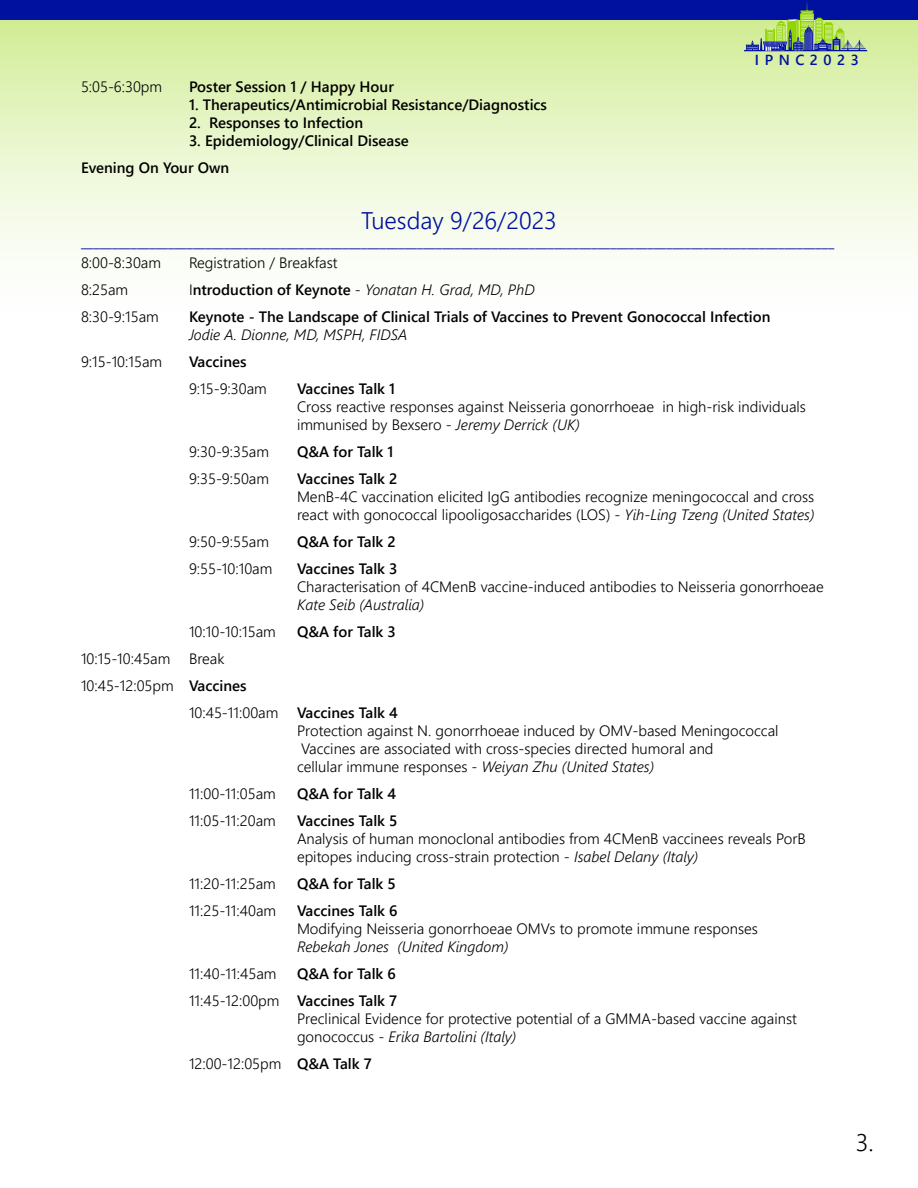
<style>
.page{position:relative;width:918px;height:1188px;background:#fff}
.page>*{position:absolute;margin:0;border:0;box-sizing:border-box;transform-origin:0 0}
.t1{font:300 24px "Segoe UI";color:#00109f}
.t2{font:300 24px "Segoe UI";color:#000}
.t3{font:300 15px/18px "Segoe UI";color:#000}
.t4{font:600 15px/27px "Segoe UI";color:#000}
.t5{font:700 15px "Segoe UI";color:#00109f}
.t6{font:italic 300 15px "Segoe UI";color:#000}
.t7{font:600 14.55px "Segoe UI";letter-spacing:.38em;color:#00109f}
.s1{font-weight:300}
.s2{font-weight:300;font-style:italic}
.s3{font-style:italic}
.s4{font-weight:600}
</style>
<div class="page">
<div style="left:1px;top:0;width:917px;height:318px;background:linear-gradient(to bottom,#d0ec94,#fff)"></div>
<div style="left:0;top:0;width:918px;height:19px;background:#00109f"></div>
<svg style="left:744px;top:1px;width:123px;height:50px"></svg>
<hr style="left:744px;top:51px;width:123px;height:1px;background:#91d400">
<p class="t7" style="left:755px;top:46px;width:105px">IPNC2023</p>
<p class="t3" style="left:81px;top:76px;width:83px">5:05-6:30pm</p>
<p class="t4" style="left:189px;top:72px;width:206px">Poster Session 1 / Happy Hour</p>
<p class="t4" style="left:189px;top:90px;width:360px">1. Therapeutics/Antimicrobial Resistance/Diagnostics</p>
<p class="t4" style="left:189px;top:108px;width:176px">2. Responses to Infection</p>
<p class="t4" style="left:81px;top:126px;width:329px;text-indent:108px">3. Epidemiology/Clinical Disease<br>Evening On Your Own</p>
<h1 class="t1" style="left:361px;top:198px;width:197px">Tuesday 9/26/2023</h1>
<p class="t5" style="left:81px;top:227px;width:755px">_________________________________________________________________________________________________________________________</p>
<p class="t3" style="left:81px;top:252px;width:82px">8:00-8:30am</p>
<p class="t3" style="left:189px;top:252px;width:150px">Registration / Breakfast</p>
<p class="t3" style="left:81px;top:279px;width:49px">8:25am</p>
<p class="t4" style="left:189px;top:275px;width:347px"><span class="s1">I</span>ntroduction of Keynote <span class="s1">-</span> <span class="s2">Yonatan H. Grad, MD, PhD</span></p>
<p class="t3" style="left:81px;top:306px;width:79px">8:30-9:15am</p>
<p class="t4" style="left:189px;top:302px;width:583px">Keynote - The Landscape of Clinical Trials of Vaccines to Prevent Gonococcal Infection</p>
<p class="t6" style="left:189px;top:320px;width:220px">Jodie A. Dionne, MD, MSPH, FIDSA</p>
<p class="t3" style="left:81px;top:351px;width:83px">9:15-10:15am</p>
<p class="t4" style="left:189px;top:347px;width:59px">Vaccines</p>
<p class="t3" style="left:189px;top:378px;width:79px">9:15-9:30am</p>
<p class="t4" style="left:297px;top:374px;width:100px">Vaccines Talk 1</p>
<p class="t3" style="left:297px;top:396px;width:510px">Cross reactive responses against Neisseria gonorrhoeae in high-risk individuals immunised by Bexsero - <span class="s3">Jeremy Derrick (UK)</span></p>
<p class="t3" style="left:189px;top:441px;width:82px">9:30-9:35am</p>
<p class="t4" style="left:297px;top:437px;width:98px">Q&amp;A for Talk 1</p>
<p class="t3" style="left:189px;top:468px;width:82px">9:35-9:50am</p>
<p class="t4" style="left:297px;top:464px;width:102px">Vaccines Talk 2</p>
<p class="t3" style="left:297px;top:486px;width:519px">MenB-4C vaccination elicited IgG antibodies recognize meningococcal and cross react with gonococcal lipooligosaccharides (LOS) - <span class="s3">Yih-Ling Tzeng (United States)</span></p>
<p class="t3" style="left:189px;top:531px;width:82px">9:50-9:55am</p>
<p class="t4" style="left:297px;top:527px;width:100px">Q&amp;A for Talk 2</p>
<p class="t3" style="left:189px;top:558px;width:85px">9:55-10:10am</p>
<p class="t4" style="left:297px;top:554px;width:102px">Vaccines Talk 3</p>
<p class="t3" style="left:297px;top:576px;width:528px">Characterisation of 4CMenB vaccine-induced antibodies to Neisseria gonorrhoeae</p>
<p class="t6" style="left:297px;top:590px;width:129px">Kate Seib (Australia)</p>
<p class="t3" style="left:189px;top:621px;width:88px">10:10-10:15am</p>
<p class="t4" style="left:297px;top:617px;width:100px">Q&amp;A for Talk 3</p>
<p class="t3" style="left:81px;top:648px;width:145px">10:15-10:45am Break</p>
<p class="t3" style="left:81px;top:675px;width:167px">10:45-12:05pm <span class="s4">Vaccines</span></p>
<p class="t3" style="left:189px;top:702px;width:210px">10:45-11:00am <span class="s4">Vaccines Talk 4</span></p>
<p class="t3" style="left:297px;top:720px;width:483px">Protection against N. gonorrhoeae induced by OMV-based Meningococcal<br>Vaccines are associated with cross-species directed humoral and<br>cellular immune responses - <span class="s3">Weiyan Zhu (United States)</span></p>
<p class="t3" style="left:189px;top:783px;width:88px">11:00-11:05am</p>
<p class="t4" style="left:297px;top:779px;width:101px">Q&amp;A for Talk 4</p>
<p class="t3" style="left:189px;top:810px;width:88px">11:05-11:20am</p>
<p class="t4" style="left:297px;top:806px;width:102px">Vaccines Talk 5</p>
<p class="t3" style="left:297px;top:828px;width:510px">Analysis of human monoclonal antibodies from 4CMenB vaccinees reveals PorB epitopes inducing cross-strain protection - <span class="s3">Isabel Delany (Italy)</span></p>
<p class="t3" style="left:189px;top:873px;width:88px">11:20-11:25am</p>
<p class="t4" style="left:297px;top:869px;width:100px">Q&amp;A for Talk 5</p>
<p class="t3" style="left:189px;top:900px;width:89px">11:25-11:40am</p>
<p class="t4" style="left:297px;top:896px;width:102px">Vaccines Talk 6</p>
<p class="t3" style="left:297px;top:918px;width:462px">Modifying Neisseria gonorrhoeae OMVs to promote immune responses</p>
<p class="t6" style="left:297px;top:932px;width:213px">Rebekah Jones (United Kingdom)</p>
<p class="t3" style="left:189px;top:963px;width:89px">11:40-11:45am</p>
<p class="t4" style="left:189px;top:959px;width:210px;text-align:right">Q&amp;A for Talk 6<br><span class="s1">11:45-12:00pm</span> Vaccines Talk 7</p>
<p class="t3" style="left:297px;top:1008px;width:501px">Preclinical Evidence for protective potential of a GMMA-based vaccine against gonococcus - <span class="s3">Erika Bartolini (Italy)</span></p>
<p class="t3" style="left:189px;top:1053px;width:184px">12:00-12:05pm <span class="s4">Q&amp;A Talk 7</span></p>
<h1 class="t2" style="left:856px;top:1120px;width:19px">3.</h1>
</div>
